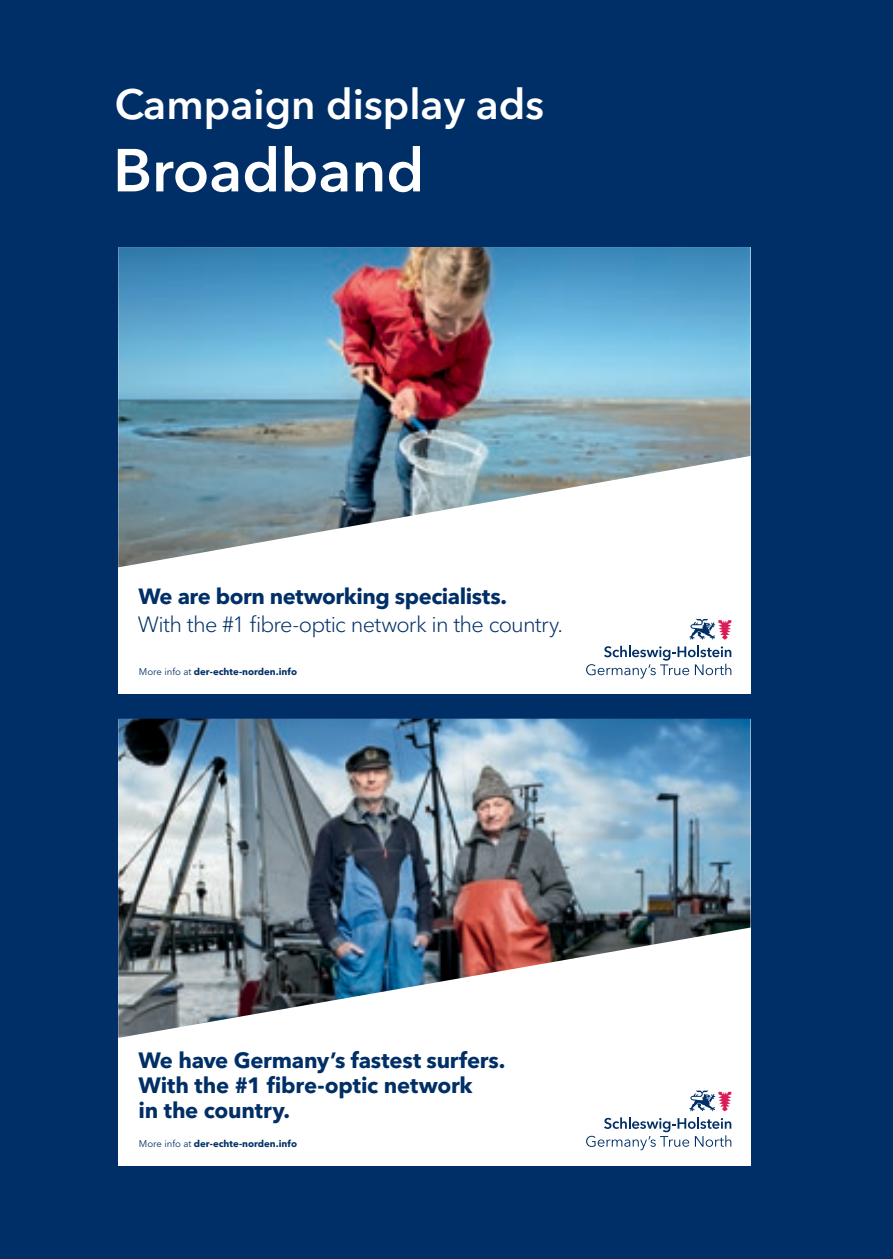
<style>
.page{position:relative;width:893px;height:1259px;background:#002f67}
.page>*{position:absolute;margin:0;border:0;box-sizing:border-box;transform-origin:0 0}
.t1{font:600 60px "Avenir Next LT Pro";color:#fff}
.t2{font:600 42px "Avenir Next LT Pro";color:#fff}
.t3{font:700 21.9px/24.9px "Avenir Next LT Pro";letter-spacing:-.015em;color:#002f67}
.t4{font:300 21.9px "Avenir Next LT Pro";letter-spacing:-.035em;color:#002f67}
.t5{font:700 9.6px "Avenir Next LT Pro";color:#002f67}
.s1{font-weight:400}
</style>
<div class="page">
<div style="left:118px;top:247px;width:632px;height:446px;background:#fff"></div>
<img style="left:118px;top:247px;width:632px;height:320px">
<svg style="left:689px;top:618px;width:42px;height:22px"></svg>
<svg style="left:586px;top:646px;width:145px;height:32px"></svg>
<div style="left:118px;top:718px;width:632px;height:447px;background:#fff"></div>
<img style="left:118px;top:718px;width:632px;height:320px">
<svg style="left:689px;top:1090px;width:42px;height:21px"></svg>
<svg style="left:586px;top:1117px;width:145px;height:33px"></svg>
<h2 class="t2" style="left:115px;top:79px;width:431px">Campaign display ads</h2>
<h1 class="t1" style="left:113px;top:134px;width:313px">Broadband</h1>
<p class="t3" style="left:138px;top:584px;width:370px">We are born networking specialists.</p>
<p class="t4" style="left:138px;top:611px;width:427px">With the #1 fibre-optic network in the country.</p>
<p class="t5" style="left:139px;top:666px;width:160px"><span class="s1">More info at</span> der-echte-norden.info</p>
<p class="t3" style="left:138px;top:1047px;width:369px">We have Germany’s fastest surfers.<br>With the #1 fibre-optic network<br>in the country.</p>
<p class="t5" style="left:139px;top:1137px;width:160px"><span class="s1">More info at</span> der-echte-norden.info</p>
</div>
